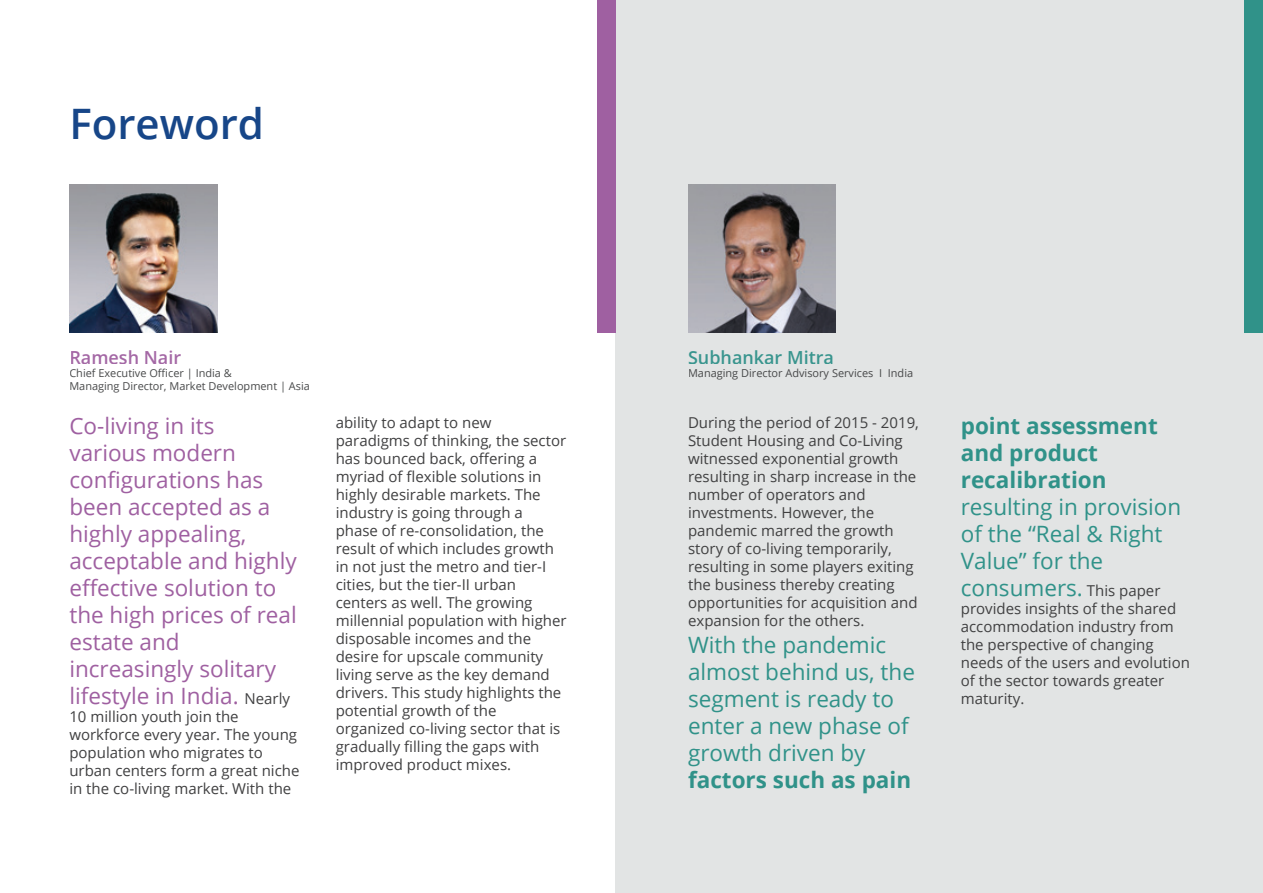
<style>
.page{position:relative;width:1263px;height:893px;background:#fff}
.page>*{position:absolute;margin:0;border:0;box-sizing:border-box;transform-origin:0 0}
.t1{font:600 42px "Open Sans";color:#174688}
.t2{font:22.5px/27px "Open Sans";color:#9f60a1}
.t3{font:22.5px/27px "Open Sans";color:#309289}
.t4{font:700 22.5px/27px "Open Sans";color:#309289}
.t5{font:600 18px "Open Sans";color:#39958e}
.t6{font:600 18px "Open Sans";color:#a468a5}
.t7{font:15px/18px "Open Sans";color:#404041}
.t8{font:10.95px/13.2px "Open Sans";color:#494a4b}
.t9{font:10.95px "Open Sans";color:#474849}
.s1{font-size:15px;color:#404041}
</style>
<div class="page">
<div style="left:616px;top:0;width:647px;height:893px;background:#e2e4e4"></div>
<img style="left:688px;top:185px;width:148px;height:148px">
<img style="left:69px;top:185px;width:148px;height:148px">
<div style="left:1245px;top:0;width:18px;height:333px;background:#309289"></div>
<div style="left:597px;top:0;width:19px;height:333px;background:#9f60a1"></div>
<h1 class="t1" style="left:69px;top:95px;width:196px">Foreword</h1>
<p class="t6" style="left:69px;top:345px;width:113px">Ramesh Nair</p>
<p class="t8" style="left:69px;top:366px;width:242px">Chief Executive Officer | India &amp;<br>Managing Director, Market Development | Asia</p>
<h2 class="t2" style="left:69px;top:412px;width:229px">Co-living in its various modern configurations has been accepted as a highly appealing, acceptable and highly effective solution to the high prices of real estate and increasingly solitary lifestyle in India. <span class="s1">Nearly</span></h2>
<p class="t7" style="left:69px;top:707px;width:232px">10 million youth join the workforce every year. The young population who migrates to urban centers form a great niche in the co-living market. With the</p>
<p class="t5" style="left:688px;top:345px;width:147px">Subhankar Mitra</p>
<p class="t9" style="left:688px;top:365px;width:227px">Managing Director Advisory Services I India</p>
<p class="t7" style="left:336px;top:414px;width:232px">ability to adapt to new paradigms of thinking, the sector has bounced back, offering a myriad of flexible solutions in highly desirable markets. The industry is going through a phase of re-consolidation, the result of which includes growth in not just the metro and tier-I cities, but the tier-II urban centers as well. The growing millennial population with higher disposable incomes and the desire for upscale community living serve as the key demand drivers. This study highlights the potential growth of the organized co-living sector that is gradually filling the gaps with improved product mixes.</p>
<p class="t7" style="left:688px;top:414px;width:232px">During the period of 2015 - 2019,<br>Student Housing and Co-Living witnessed exponential growth resulting in sharp increase in the number of operators and investments. However, the pandemic marred the growth story of co-living temporarily, resulting in some players exiting the business thereby creating opportunities for acquisition and expansion for the others.</p>
<h2 class="t3" style="left:688px;top:631px;width:228px">With the pandemic almost behind us, the segment is ready to enter a new phase of growth driven by</h2>
<h2 class="t4" style="left:688px;top:766px;width:225px">factors such as pain</h2>
<h2 class="t4" style="left:961px;top:412px;width:198px">point assessment and product recalibration</h2>
<h2 class="t3" style="left:961px;top:493px;width:222px">resulting in provision of the “Real &amp; Right<br>Value” for the consumers. <span class="s1">This paper</span></h2>
<p class="t7" style="left:961px;top:599px;width:231px">provides insights of the shared accommodation industry from the perspective of changing needs of the users and evolution of the sector towards greater maturity.</p>
</div>
